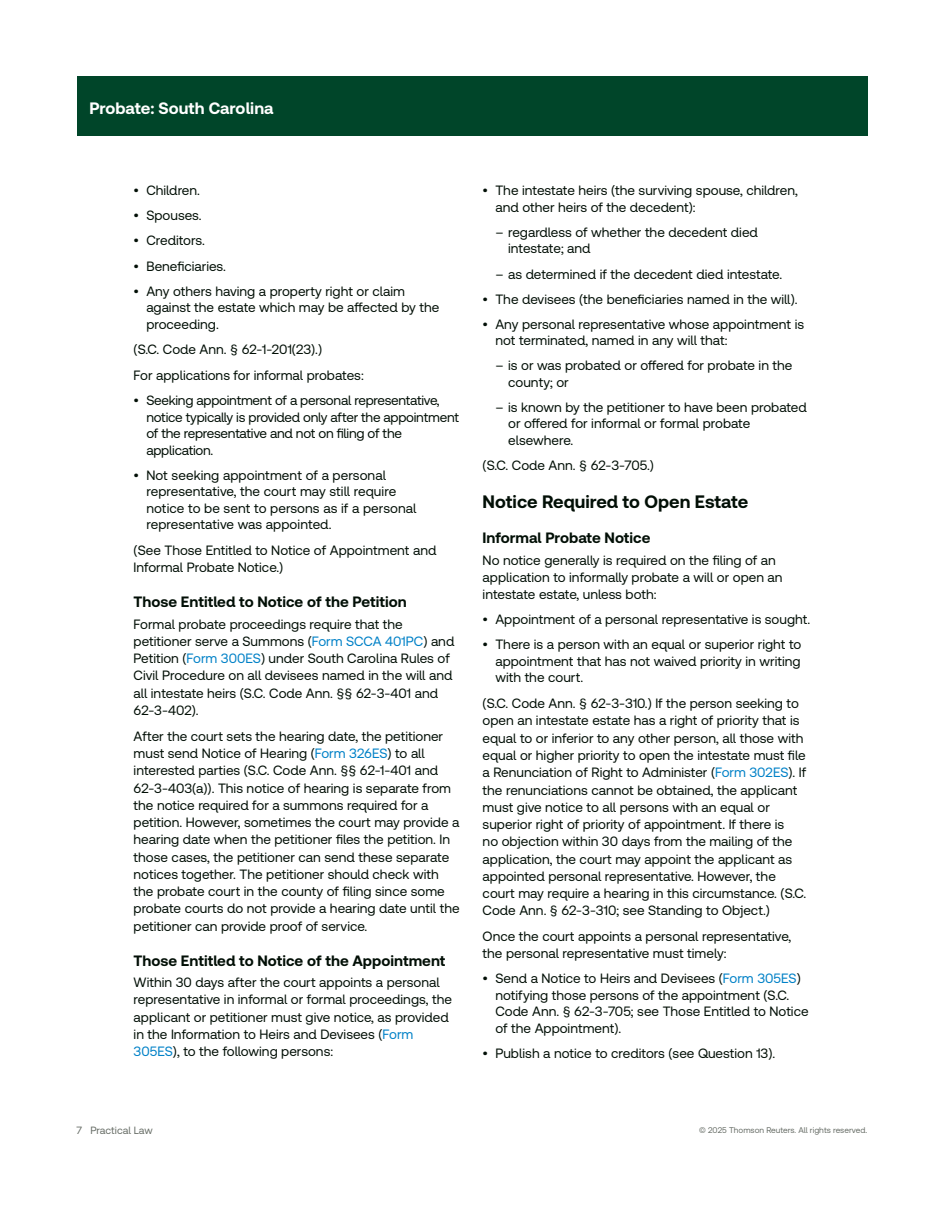
<style>
.page{position:relative;width:944px;height:1214px;background:#fff}
.page>*{position:absolute;margin:0;border:0;box-sizing:border-box;transform-origin:0 0}
.t1{font:700 18px "Clario";color:#020f06}
.t2{font:700 16.5px "Clario";color:#fff}
.t3{font:700 15px "Clario";color:#020f06}
.t4{font:13.5px/17.2px "Clario";color:#020f06}
.t5{font:13.5px/16.5px "Clario";letter-spacing:-.02em;color:#020f06}
.t6{font:10.5px "Clario";color:#676d66}
.t7{font:8.25px "Clario";color:#676d66}
.s1{color:#0081c7}
</style>
<div class="page">
<div style="left:77px;top:77px;width:790px;height:59px;background:#004529"></div>
<p class="t2" style="left:89px;top:98px;width:186px">Probate: South Carolina</p>
<p class="t4" style="left:134px;top:182px;width:68px">• Children.</p>
<p class="t4" style="left:134px;top:207px;width:70px">• Spouses.</p>
<p class="t4" style="left:134px;top:232px;width:73px">• Creditors.</p>
<p class="t4" style="left:134px;top:257px;width:94px">• Beneficiaries.</p>
<p class="t4" style="left:146px;top:282px;width:294px;line-height:16.5px;text-indent:-13px">• Any others having a property right or claim against the estate which may be affected by the proceeding.</p>
<p class="t4" style="left:134px;top:336px;width:232px;line-height:25.8px">(S.C. Code Ann. § 62-1-201(23).)<br>For applications for informal probates:</p>
<p class="t5" style="left:146px;top:391px;width:314px;text-indent:-13px">• Seeking appointment of a personal representative, notice typically is provided only after the appointment of the representative and not on filing of the application.</p>
<p class="t4" style="left:146px;top:466px;width:272px;line-height:16.5px;text-indent:-13px">• Not seeking appointment of a personal representative, the court may still require notice to be sent to persons as if a personal representative was appointed.</p>
<p class="t4" style="left:134px;top:541px;width:304px">(See Those Entitled to Notice of Appointment and<br>Informal Probate Notice.)</p>
<p class="t3" style="left:134px;top:592px;width:274px">Those Entitled to Notice of the Petition</p>
<p class="t4" style="left:134px;top:615px;width:322px">Formal probate proceedings require that the petitioner serve a Summons (<span class="s1">Form SCCA 401PC</span>) and Petition (<span class="s1">Form 300ES</span>) under South Carolina Rules of Civil Procedure on all devisees named in the will and all intestate heirs (S.C. Code Ann. §§ 62-3-401 and 62-3-402).</p>
<p class="t4" style="left:134px;top:727px;width:327px">After the court sets the hearing date, the petitioner must send Notice of Hearing (<span class="s1">Form 326ES</span>) to all interested parties (S.C. Code Ann. §§ 62-1-401 and 62-3-403(a)). This notice of hearing is separate from the notice required for a summons required for a petition. However, sometimes the court may provide a hearing date when the petitioner files the petition. In those cases, the petitioner can send these separate notices together. The petitioner should check with the probate court in the county of filing since some probate courts do not provide a hearing date until the petitioner can provide proof of service.</p>
<p class="t3" style="left:134px;top:950px;width:313px">Those Entitled to Notice of the Appointment</p>
<p class="t4" style="left:134px;top:973px;width:320px">Within 30 days after the court appoints a personal representative in informal or formal proceedings, the applicant or petitioner must give notice, as provided in the Information to Heirs and Devisees (<span class="s1">Form 305ES</span>), to the following persons:</p>
<p class="t4" style="left:495px;top:182px;width:304px;line-height:16.5px;text-indent:-13px">• The intestate heirs (the surviving spouse, children, and other heirs of the decedent):</p>
<p class="t4" style="left:508px;top:223px;width:251px;line-height:16.5px;text-indent:-13px">– regardless of whether the decedent died intestate; and</p>
<p class="t4" style="left:495px;top:265px;width:288px">– as determined if the decedent died intestate.</p>
<p class="t4" style="left:482px;top:290px;width:316px">• The devisees (the beneficiaries named in the will).</p>
<p class="t4" style="left:495px;top:315px;width:310px;line-height:16.5px;text-indent:-13px">• Any personal representative whose appointment is not terminated, named in any will that:</p>
<p class="t4" style="left:508px;top:356px;width:286px;line-height:16.5px;text-indent:-13px">– is or was probated or offered for probate in the county; or</p>
<p class="t4" style="left:508px;top:398px;width:300px;line-height:16.5px;text-indent:-13px">– is known by the petitioner to have been probated or offered for informal or formal probate elsewhere.</p>
<p class="t4" style="left:482px;top:456px;width:173px">(S.C. Code Ann. § 62-3-705.)</p>
<h1 class="t1" style="left:482px;top:490px;width:267px">Notice Required to Open Estate</h1>
<p class="t3" style="left:482px;top:528px;width:169px">Informal Probate Notice</p>
<p class="t4" style="left:482px;top:551px;width:301px">No notice generally is required on the filing of an application to informally probate a will or open an intestate estate, unless both:</p>
<p class="t4" style="left:482px;top:610px;width:329px">• Appointment of a personal representative is sought.</p>
<p class="t4" style="left:495px;top:636px;width:307px;line-height:16.5px;text-align:justify;text-indent:-13px">• There is a person with an equal or superior right to appointment that has not waived priority in writing with the court.</p>
<p class="t4" style="left:482px;top:694px;width:325px">(S.C. Code Ann. § 62-3-310.) If the person seeking to open an intestate estate has a right of priority that is equal to or inferior to any other person, all those with equal or higher priority to open the intestate must file a Renunciation of Right to Administer (<span class="s1">Form 302ES</span>). If the renunciations cannot be obtained, the applicant must give notice to all persons with an equal or superior right of priority of appointment. If there is<br>no objection within 30 days from the mailing of the application, the court may appoint the applicant as appointed personal representative. However, the court may require a hearing in this circumstance. (S.C.<br>Code Ann. § 62-3-310; see Standing to Object.)</p>
<p class="t4" style="left:482px;top:927px;width:310px">Once the court appoints a personal representative, the personal representative must timely:</p>
<p class="t4" style="left:495px;top:970px;width:315px;line-height:16.5px;text-indent:-13px">• Send a Notice to Heirs and Devisees (<span class="s1">Form 305ES</span>) notifying those persons of the appointment (S.C.<br>Code Ann. § 62-3-705; see Those Entitled to Notice of the Appointment).</p>
<p class="t4" style="left:482px;top:1044px;width:294px">• Publish a notice to creditors (see Question 13).</p>
<p class="t6" style="left:77px;top:1124px;width:78px">7 Practical Law</p>
<p class="t7" style="left:699px;top:1124px;width:170px">© 2025 Thomson Reuters. All rights reserved.</p>
</div>
